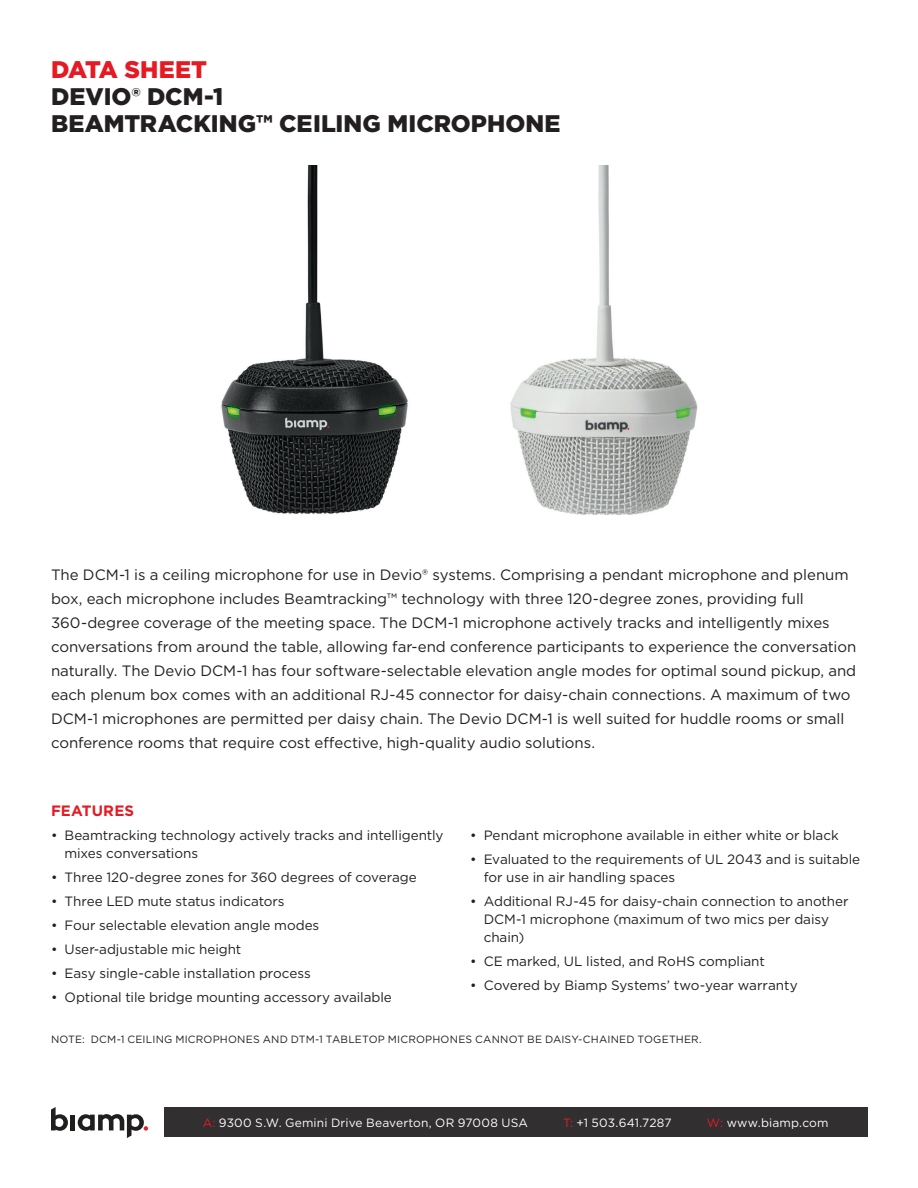
<style>
.page{position:relative;width:918px;height:1188px;background:#fff}
.page>*{position:absolute;margin:0;border:0;box-sizing:border-box;transform-origin:0 0}
.Head{font:900 24px "Gotham";color:#231f20}
.Head-2{font:900 24px "Gotham";color:#e51a23}
.Intro_Body{font:15px/24px "Gotham";letter-spacing:-.005em;color:#231f20}
.subhead{font:700 15px "Gotham";letter-spacing:.01em;color:#e51a23}
.t1{font:13.5px/18px "Gotham";letter-spacing:-.005em;color:#231f20}
.t2{font:12px "Gotham";letter-spacing:.015em;color:#fff}
.Bullet{font:10.5px "Gotham";letter-spacing:.02em;color:#231f20}
.s1{color:#e51a23}
</style>
<div class="page">
<img style="left:221px;top:165px;width:477px;height:350px">
<svg style="left:51px;top:1107px;width:17px;height:24px"></svg>
<hr style="left:71px;top:1115px;width:4px;height:15px;background:#211e1e">
<svg style="left:78px;top:1114px;width:70px;height:24px"></svg>
<div style="left:164px;top:1107px;width:704px;height:30px;background:#312f30"></div>
<p class="Head-2" style="left:51px;top:53px;width:158px">DATA SHEET</p>
<p class="Head" style="left:51px;top:80px;width:174px">DEVIO® DCM-1</p>
<p class="Head" style="left:51px;top:107px;width:511px">BEAMTRACKING™ CEILING MICROPHONE</p>
<p class="Intro_Body" style="left:51px;top:563px;width:807px">The DCM-1 is a ceiling microphone for use in Devio® systems. Comprising a pendant microphone and plenum box, each microphone includes Beamtracking™ technology with three 120-degree zones, providing full 360-degree coverage of the meeting space. The DCM-1 microphone actively tracks and intelligently mixes conversations from around the table, allowing far-end conference participants to experience the conversation naturally. The Devio DCM-1 has four software-selectable elevation angle modes for optimal sound pickup, and each plenum box comes with an additional RJ-45 connector for daisy-chain connections. A maximum of two DCM-1 microphones are permitted per daisy chain. The Devio DCM-1 is well suited for huddle rooms or small conference rooms that require cost effective, high-quality audio solutions.</p>
<p class="subhead" style="left:51px;top:801px;width:85px">FEATURES</p>
<p class="t1" style="left:64px;top:826px;width:380px;text-indent:-14px">• Beamtracking technology actively tracks and intelligently mixes conversations</p>
<p class="t1" style="left:51px;top:868px;width:367px">• Three 120-degree zones for 360 degrees of coverage</p>
<p class="t1" style="left:51px;top:892px;width:235px">• Three LED mute status indicators</p>
<p class="t1" style="left:51px;top:916px;width:270px">• Four selectable elevation angle modes</p>
<p class="t1" style="left:51px;top:940px;width:192px">• User-adjustable mic height</p>
<p class="t1" style="left:51px;top:964px;width:261px">• Easy single-cable installation process</p>
<p class="t1" style="left:51px;top:988px;width:342px">• Optional tile bridge mounting accessory available</p>
<p class="t1" style="left:470px;top:826px;width:370px">• Pendant microphone available in either white or black</p>
<p class="t1" style="left:484px;top:850px;width:378px;text-indent:-14px">• Evaluated to the requirements of UL 2043 and is suitable for use in air handling spaces</p>
<p class="t1" style="left:484px;top:892px;width:366px;text-indent:-14px">• Additional RJ-45 for daisy-chain connection to another<br>DCM-1 microphone (maximum of two mics per daisy chain)</p>
<p class="t1" style="left:470px;top:952px;width:296px">• CE marked, UL listed, and RoHS compliant</p>
<p class="t1" style="left:470px;top:976px;width:329px">• Covered by Biamp Systems’ two-year warranty</p>
<p class="Bullet" style="left:51px;top:1033px;width:652px">NOTE: DCM-1 CEILING MICROPHONES AND DTM-1 TABLETOP MICROPHONES CANNOT BE DAISY-CHAINED TOGETHER.</p>
<p class="t2" style="left:203px;top:1115px;width:327px"><span class="s1">A:</span> 9300 S.W. Gemini Drive Beaverton, OR 97008 USA</p>
<p class="t2" style="left:563px;top:1115px;width:110px"><span class="s1">T:</span> +1 503.641.7287</p>
<p class="t2" style="left:707px;top:1115px;width:123px"><span class="s1">W:</span> www.biamp.com</p>
</div>
